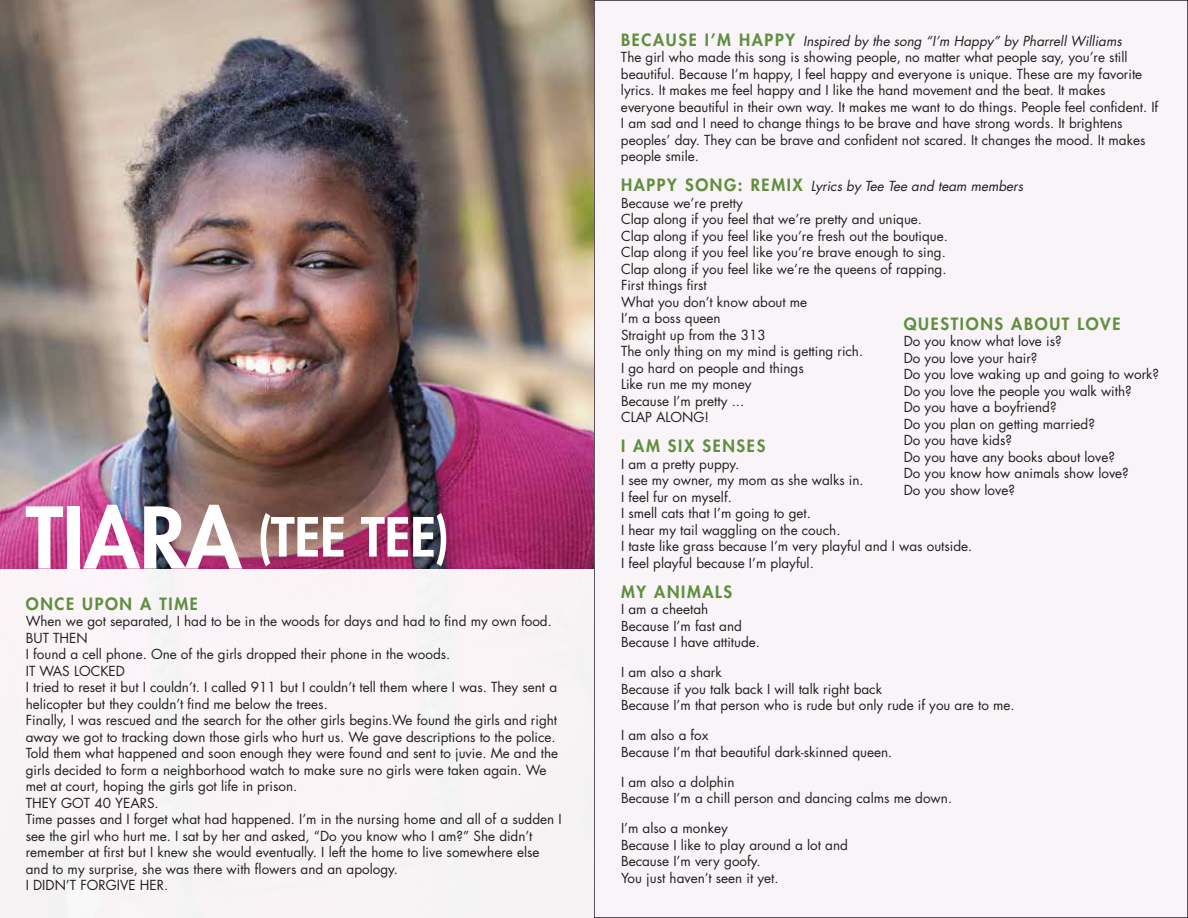
<style>
.page{position:relative;width:1188px;height:918px;background:#fff}
.page>*{position:absolute;margin:0;border:0;box-sizing:border-box;transform-origin:0 0}
.t1{font:800 52.5px "Futura Std";color:#fff}
.t2{font:800 16.5px "Futura Std";letter-spacing:.1em;color:#608f3e}
.t3{font:13.5px/16.5px "Futura Std";color:#231f20}
.s1{font-size:82.5px}
.s2{font-weight:800;font-size:16.5px;color:#608f3e}
.s3{font-style:italic}
</style>
<div class="page">
<img style="left:0;top:0;width:594px;height:569px">
<div style="left:0;top:569px;width:594px;height:349px;background:#faf4f7"></div>
<div style="left:594px;top:0;width:594px;height:918px;background:#f9f4f8"></div>
<img style="left:594px;top:0;width:1px;height:918px">
<hr style="left:594px;top:569px;width:1px;height:349px;background:#fff">
<h1 class="t1" style="left:26px;top:504px;width:426px"><span class="s1">TIARA</span> (TEE TEE)</h1>
<p class="t2" style="left:26px;top:593px;width:174px">ONCE UPON A TIME</p>
<p class="t3" style="left:26px;top:613px;width:537px">When we got separated, I had to be in the woods for days and had to find my own food.<br>BUT THEN<br>I found a cell phone. One of the girls dropped their phone in the woods.<br>IT WAS LOCKED<br>I tried to reset it but I couldn’t. I called 911 but I couldn’t tell them where I was. They sent a helicopter but they couldn’t find me below the trees.<br>Finally, I was rescued and the search for the other girls begins.We found the girls and right away we got to tracking down those girls who hurt us. We gave descriptions to the police.<br>Told them what happened and soon enough they were found and sent to juvie. Me and the girls decided to form a neighborhood watch to make sure no girls were taken again. We met at court, hoping the girls got life in prison.<br>THEY GOT 40 YEARS.<br>Time passes and I forget what had happened. I’m in the nursing home and all of a sudden I see the girl who hurt me. I sat by her and asked, “Do you know who I am?” She didn’t remember at first but I knew she would eventually. I left the home to live somewhere else and to my surprise, she was there with flowers and an apology.<br>I DIDN’T FORGIVE HER.</p>
<p class="t3" style="left:621px;top:33px;width:539px"><span class="s2">BECAUSE I’M HAPPY</span> <span class="s3">Inspired by the song “I’m Happy” by Pharrell Williams<br></span>The girl who made this song is showing people, no matter what people say, you’re still beautiful. Because I’m happy, I feel happy and everyone is unique. These are my favorite lyrics. It makes me feel happy and I like the hand movement and the beat. It makes everyone beautiful in their own way. It makes me want to do things. People feel confident. If I am sad and I need to change things to be brave and have strong words. It brightens peoples’ day. They can be brave and confident not scared. It changes the mood. It makes people smile.</p>
<p class="t3" style="left:621px;top:178px;width:404px"><span class="s2">HAPPY SONG: REMIX</span> <span class="s3">Lyrics by Tee Tee and team members<br></span>Because we’re pretty<br>Clap along if you feel that we’re pretty and unique.<br>Clap along if you feel like you’re fresh out the boutique.<br>Clap along if you feel like you’re brave enough to sing.<br>Clap along if you feel like we’re the queens of rapping.<br>First things first<br>What you don’t know about me<br>I’m a boss queen<br>Straight up from the 313<br>The only thing on my mind is getting rich.<br>I go hard on people and things<br>Like run me my money<br>Because I’m pretty ...<br>CLAP ALONG!</p>
<p class="t2" style="left:621px;top:436px;width:146px">I AM SIX SENSES</p>
<p class="t3" style="left:621px;top:456px;width:353px">I am a pretty puppy.<br>I see my owner, my mom as she walks in.<br>I feel fur on myself.<br>I smell cats that I’m going to get.<br>I hear my tail waggling on the couch.<br>I taste like grass because I’m very playful and I was outside.<br>I feel playful because I’m playful.</p>
<p class="t2" style="left:621px;top:581px;width:113px">MY ANIMALS</p>
<p class="t3" style="left:621px;top:601px;width:140px">I am a cheetah<br>Because I’m fast and<br>Because I have attitude.</p>
<p class="t3" style="left:621px;top:664px;width:395px">I am also a shark<br>Because if you talk back I will talk right back<br>Because I’m that person who is rude but only rude if you are to me.</p>
<p class="t3" style="left:621px;top:727px;width:273px">I am also a fox<br>Because I’m that beautiful dark-skinned queen.</p>
<p class="t3" style="left:621px;top:774px;width:333px">I am also a dolphin<br>Because I’m a chill person and dancing calms me down.</p>
<p class="t3" style="left:621px;top:820px;width:228px">I’m also a monkey<br>Because I like to play around a lot and<br>Because I’m very goofy.<br>You just haven’t seen it yet.</p>
<p class="t2" style="left:904px;top:313px;width:218px">QUESTIONS ABOUT LOVE</p>
<p class="t3" style="left:904px;top:333px;width:257px">Do you know what love is?<br>Do you love your hair?<br>Do you love waking up and going to work?<br>Do you love the people you walk with?<br>Do you have a boyfriend?<br>Do you plan on getting married?<br>Do you have kids?<br>Do you have any books about love?<br>Do you know how animals show love?<br>Do you show love?</p>
</div>
